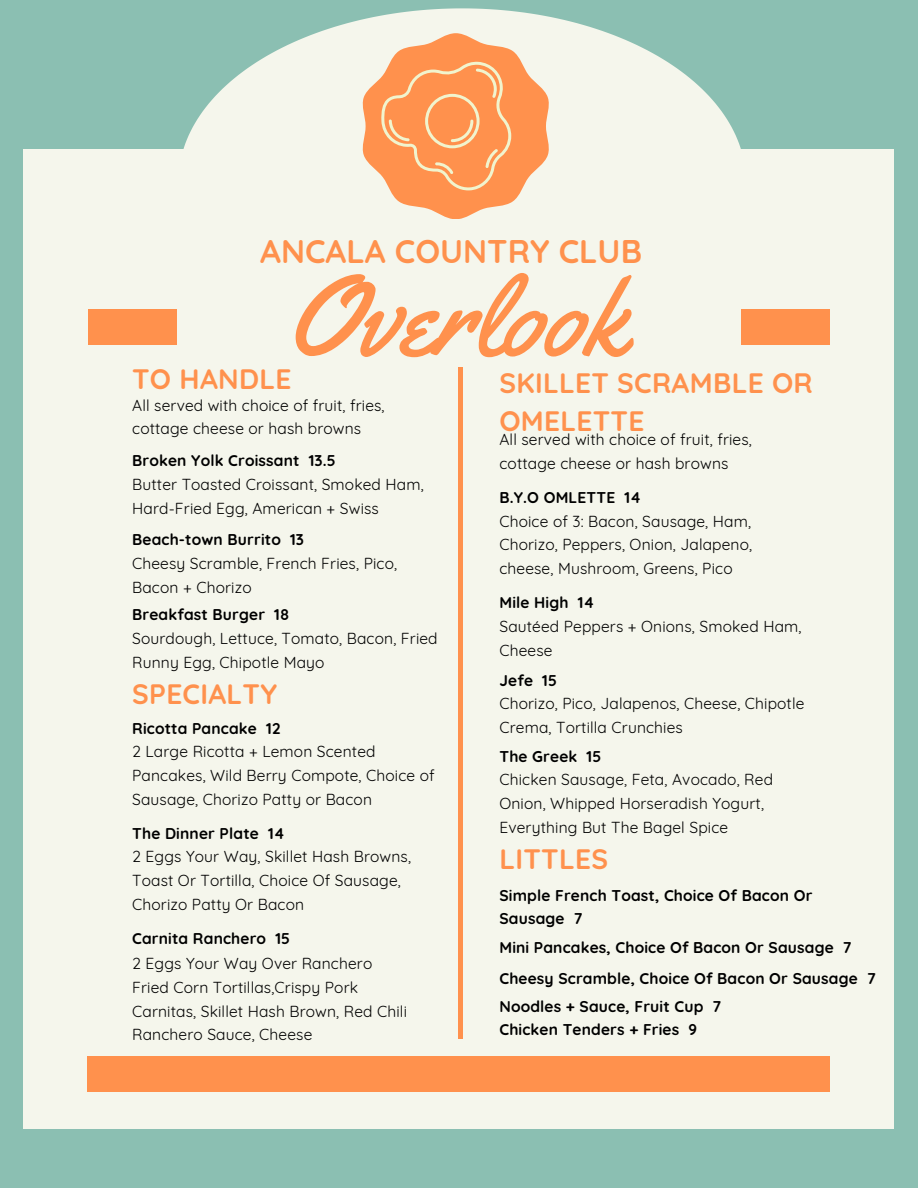
<style>
.page{position:relative;width:918px;height:1188px;background:#8bbfb2}
.page>*{position:absolute;margin:0;border:0;box-sizing:border-box;transform-origin:0 0}
.t1{font:112.05px "Yellowtail";color:#ff914d}
.t2{font:700 32.7px "Quicksand";color:#ff914d}
.t3{font:700 28.05px/38.2px "Quicksand";letter-spacing:.01em;color:#ff914d}
.t4{font:15.6px/23.7px "Quicksand";letter-spacing:.01em;color:#000}
.t5{font:700 15.6px/23.7px "Quicksand";letter-spacing:.01em;color:#000}
</style>
<div class="page">
<svg style="left:183px;top:9px;width:558px;height:140px;fill:#f5f6ec"></svg>
<div style="left:23px;top:149px;width:871px;height:980px;background:#f5f6ec"></div>
<div style="left:88px;top:309px;width:89px;height:35px;background:#ff914d"></div>
<div style="left:741px;top:309px;width:89px;height:35px;background:#ff914d"></div>
<div style="left:88px;top:1056px;width:742px;height:35px;background:#ff914d"></div>
<hr style="left:458px;top:368px;width:4px;height:671px;background:#ff914d">
<svg style="left:363px;top:33px;width:186px;height:186px;background:#fbae7a"></svg>
<p class="t2" style="left:260px;top:230px;width:383px">ANCALA COUNTRY CLUB</p>
<p class="t1" style="left:286px;top:246px;width:341px">Overlook</p>
<p class="t3" style="left:132px;top:360px;width:161px">TO HANDLE</p>
<h2 class="t4" style="left:132px;top:393px;width:254px">All served with choice of fruit, fries, cottage cheese or hash browns</h2>
<h3 class="t5" style="left:132px;top:449px;width:205px">Broken Yolk Croissant 13.5</h3>
<p class="t4" style="left:132px;top:472px;width:293px">Butter Toasted Croissant, Smoked Ham,<br>Hard-Fried Egg, American + Swiss</p>
<p class="t5" style="left:132px;top:528px;width:173px">Beach-town Burrito 13</p>
<p class="t4" style="left:132px;top:551px;width:266px">Cheesy Scramble, French Fries, Pico,<br>Bacon + Chorizo</p>
<p class="t5" style="left:132px;top:603px;width:159px">Breakfast Burger 18</p>
<p class="t4" style="left:132px;top:626px;width:307px">Sourdough, Lettuce, Tomato, Bacon, Fried<br>Runny Egg, Chipotle Mayo</p>
<h1 class="t3" style="left:132px;top:675px;width:146px">SPECIALTY</h1>
<p class="t5" style="left:132px;top:716px;width:150px">Ricotta Pancake 12</p>
<p class="t4" style="left:132px;top:740px;width:304px">2 Large Ricotta + Lemon Scented<br>Pancakes, Wild Berry Compote, Choice of<br>Sausage, Chorizo Patty or Bacon</p>
<p class="t5" style="left:132px;top:821px;width:154px">The Dinner Plate 14</p>
<p class="t4" style="left:132px;top:845px;width:280px">2 Eggs Your Way, Skillet Hash Browns,<br>Toast Or Tortilla, Choice Of Sausage,<br>Chorizo Patty Or Bacon</p>
<p class="t5" style="left:132px;top:926px;width:160px">Carnita Ranchero 15</p>
<h3 class="t4" style="left:132px;top:952px;width:276px">2 Eggs Your Way Over Ranchero<br>Fried Corn Tortillas,Crispy Pork<br>Carnitas, Skillet Hash Brown, Red Chili<br>Ranchero Sauce, Cheese</h3>
<p class="t3" style="left:499px;top:363px;width:315px">SKILLET SCRAMBLE OR<br>OMELETTE</p>
<p class="t4" style="left:499px;top:428px;width:254px">All served with choice of fruit, fries, cottage cheese or hash browns</p>
<p class="t5" style="left:499px;top:486px;width:143px">B.Y.O OMLETTE 14</p>
<p class="t4" style="left:499px;top:509px;width:254px;text-align:justify">Choice of 3: Bacon, Sausage, Ham, Chorizo, Peppers, Onion, Jalapeno, cheese, Mushroom, Greens, Pico</p>
<p class="t5" style="left:499px;top:591px;width:97px">Mile High 14</p>
<p class="t4" style="left:499px;top:614px;width:304px">Sautéed Peppers + Onions, Smoked Ham,<br>Cheese</p>
<h3 class="t5" style="left:499px;top:668px;width:59px">Jefe 15</h3>
<p class="t4" style="left:499px;top:692px;width:307px">Chorizo, Pico, Jalapenos, Cheese, Chipotle<br>Crema, Tortilla Crunchies</p>
<p class="t5" style="left:499px;top:744px;width:103px">The Greek 15</p>
<p class="t4" style="left:499px;top:768px;width:275px">Chicken Sausage, Feta, Avocado, Red<br>Onion, Whipped Horseradish Yogurt,<br>Everything But The Bagel Spice</p>
<p class="t3" style="left:499px;top:840px;width:110px">LITTLES</p>
<p class="t5" style="left:499px;top:883px;width:315px">Simple French Toast, Choice Of Bacon Or<br>Sausage 7</p>
<h4 class="t5" style="left:499px;top:935px;width:354px">Mini Pancakes, Choice Of Bacon Or Sausage 7</h4>
<h4 class="t5" style="left:499px;top:966px;width:378px">Cheesy Scramble, Choice Of Bacon Or Sausage 7</h4>
<h3 class="t5" style="left:499px;top:995px;width:223px">Noodles + Sauce, Fruit Cup 7</h3>
<p class="t5" style="left:499px;top:1018px;width:199px">Chicken Tenders + Fries 9</p>
</div>
